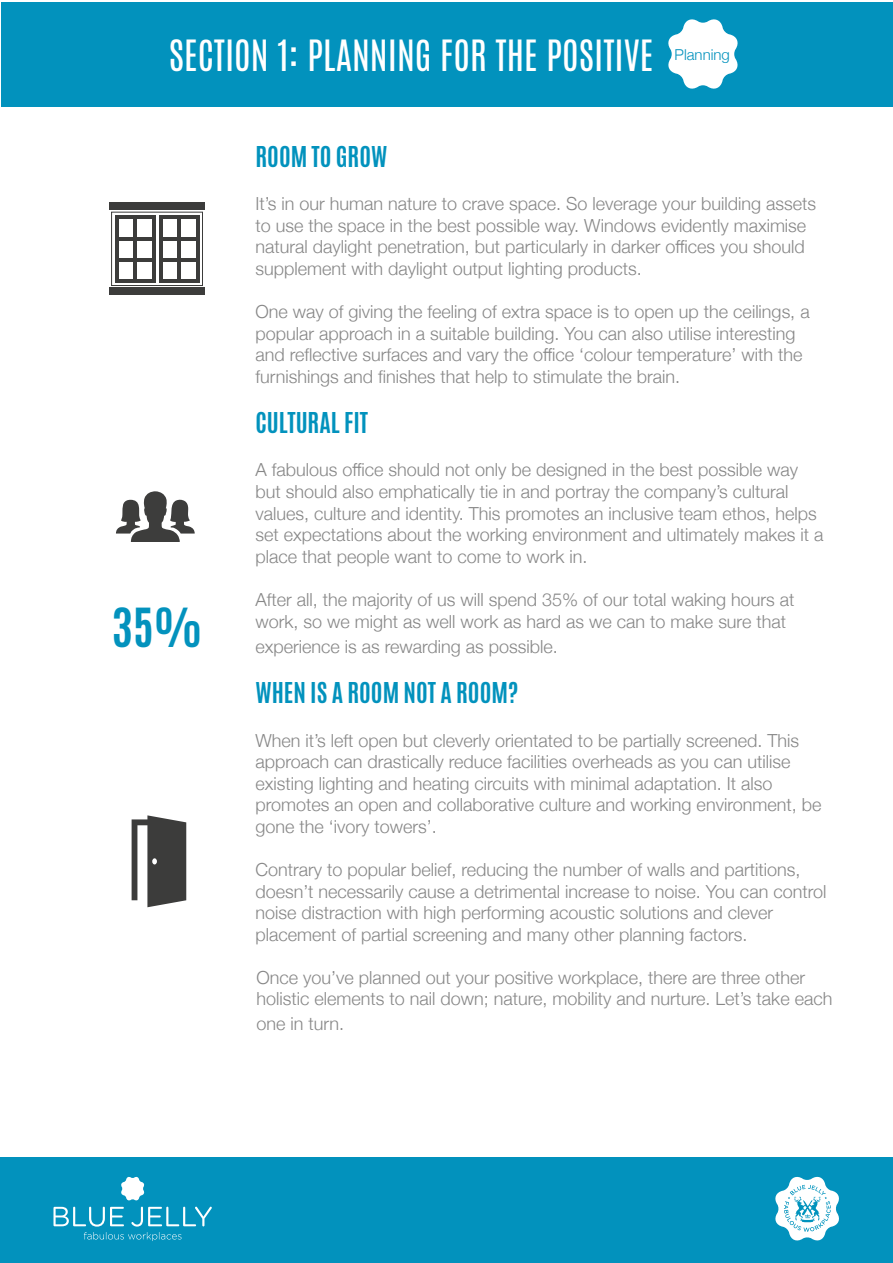
<style>
.page{position:relative;width:893px;height:1263px;background:#fff}
.page>*{position:absolute;margin:0;border:0;box-sizing:border-box;transform-origin:0 0}
.t1{font:700 45px "Antonio";color:#0392bd}
.t2{font:36px "Antonio";color:#fff}
.t3{font:700 24px "Antonio";color:#0292bd}
.t4{font:300 18px/21.6px "Helvetica Neue";color:#878787}
.t5{font:300 15px "Helvetica Neue";color:#0292bd}
</style>
<div class="page">
<div style="left:0;top:1157px;width:893px;height:106px;background:#0292bd"></div>
<svg style="left:53px;top:1176px;width:159px;height:65px"></svg>
<svg style="left:775px;top:1176px;width:64px;height:65px"></svg>
<div style="left:1px;top:2px;width:891px;height:104px;background:#0292bd"></div>
<div style="left:115px;top:215px;width:40px;height:68px;background:#3c3c3b"></div>
<div style="left:119px;top:219px;width:33px;height:60px;background:#fff"></div>
<hr style="left:133px;top:217px;width:4px;height:63px;background:#3c3c3b">
<hr style="left:118px;top:237px;width:35px;height:4px;background:#3c3c3b">
<hr style="left:118px;top:258px;width:35px;height:3px;background:#3c3c3b">
<div style="left:159px;top:215px;width:40px;height:68px;background:#3c3c3b"></div>
<div style="left:163px;top:219px;width:33px;height:60px;background:#fff"></div>
<hr style="left:177px;top:217px;width:4px;height:63px;background:#3c3c3b">
<hr style="left:162px;top:237px;width:35px;height:4px;background:#3c3c3b">
<hr style="left:162px;top:258px;width:35px;height:3px;background:#3c3c3b">
<div style="left:111px;top:212px;width:92px;height:74px;border:1px solid #3c3c3b"></div>
<div style="left:110px;top:203px;width:95px;height:7px;background:#3c3c3b"></div>
<div style="left:110px;top:288px;width:95px;height:7px;background:#3c3c3b"></div>
<svg style="left:668px;top:19px;width:70px;height:70px"></svg>
<svg style="left:132px;top:815px;width:54px;height:92px"></svg>
<h2 class="t2" style="left:169px;top:29px;width:486px">SECTION 1: PLANNING FOR THE POSITIVE</h2>
<p class="t5" style="left:675px;top:42px;width:57px">Planning</p>
<h1 class="t1" style="left:112px;top:593px;width:92px">35%</h1>
<h3 class="t3" style="left:255px;top:138px;width:133px">ROOM TO GROW</h3>
<p class="t4" style="left:255px;top:191px;width:562px">It’s in our human nature to crave space. So leverage your building assets to use the space in the best possible way. Windows evidently maximise natural daylight penetration, but particularly in darker offices you should supplement with daylight output lighting products.</p>
<p class="t4" style="left:255px;top:299px;width:556px">One way of giving the feeling of extra space is to open up the ceilings, a popular approach in a suitable building. You can also utilise interesting and reflective surfaces and vary the office ‘colour temperature’ with the furnishings and finishes that help to stimulate the brain.</p>
<h3 class="t3" style="left:255px;top:405px;width:114px">CULTURAL FIT</h3>
<p class="t4" style="left:255px;top:458px;width:570px">A fabulous office should not only be designed in the best possible way but should also emphatically tie in and portray the company’s cultural values, culture and identity. This promotes an inclusive team ethos, helps set expectations about the working environment and ultimately makes it a place that people want to come to work in.</p>
<p class="t4" style="left:255px;top:587px;width:541px">After all, the majority of us will spend 35% of our total waking hours at work, so we might as well work as hard as we can to make sure that</p>
<p class="t4" style="left:255px;top:634px;width:304px">experience is as rewarding as possible.</p>
<h3 class="t3" style="left:255px;top:675px;width:265px">WHEN IS A ROOM NOT A ROOM?</h3>
<p class="t4" style="left:255px;top:728px;width:567px">When it’s left open but cleverly orientated to be partially screened. This approach can drastically reduce facilities overheads as you can utilise existing lighting and heating circuits with minimal adaptation. It also promotes an open and collaborative culture and working environment, be gone the ‘ivory towers’.</p>
<p class="t4" style="left:255px;top:857px;width:572px">Contrary to popular belief, reducing the number of walls and partitions, doesn’t necessarily cause a detrimental increase to noise. You can control noise distraction with high performing acoustic solutions and clever placement of partial screening and many other planning factors.</p>
<p class="t4" style="left:256px;top:965px;width:577px;line-height:21px">Once you’ve planned out your positive workplace, there are three other holistic elements to nail down; nature, mobility and nurture. Let’s take each</p>
<p class="t4" style="left:256px;top:1011px;width:89px">one in turn.</p>
</div>
